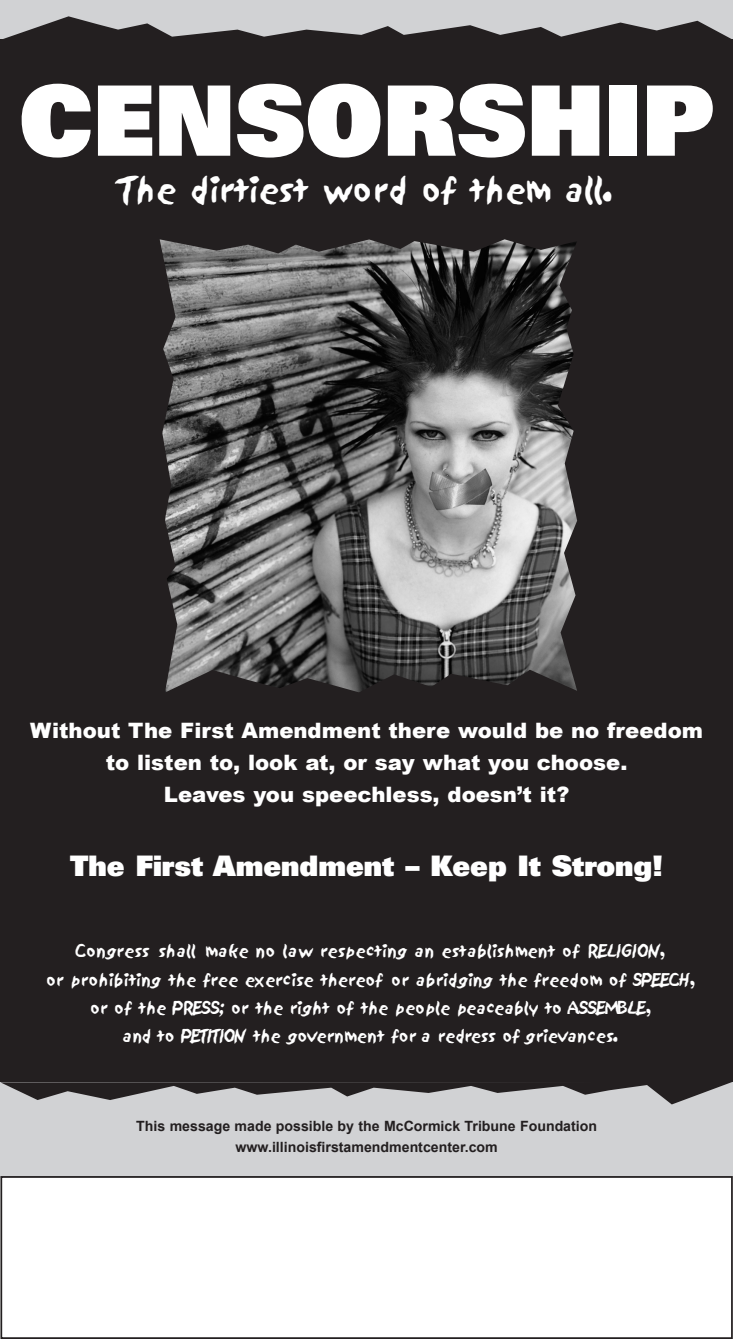
<style>
.page{position:relative;width:733px;height:1339px;background:#fff}
.page>*{position:absolute;margin:0;border:0;box-sizing:border-box;transform-origin:0 0}
.t1{font:900 97.21px "Univers";color:#fff}
.t2{font:31.85px "Sand";letter-spacing:-.035em;color:#fff}
.t3{font:900 28.26px "Univers";color:#fff}
.t4{font:900 21.18px/31.8px "Arial";color:#fff;text-align:center}
.t5{font:15.92px/28.3px "Sand";letter-spacing:-.035em;color:#fff;text-align:center}
.t6{font:700 14.17px/21.2px "Arial";color:#231f20;text-align:center}
</style>
<div class="page">
<div style="left:0;top:0;width:732px;height:1178px;background:#d1d2d4"></div>
<div style="left:0;top:39px;width:732px;height:1043px;background:#231f20"></div>
<svg style="left:3px;top:16px;width:729px;height:23px"></svg>
<svg style="left:0;top:1082px;width:732px;height:22px"></svg>
<div style="left:0;top:1176px;width:732px;height:163px;border:2px solid #231f20"></div>
<img style="left:160px;top:239px;width:417px;height:453px">
<h1 class="t1" style="left:19px;top:86px;width:696px">CENSORSHIP</h1>
<h2 class="t2" style="left:120px;top:170px;width:494px">The dirtiest word of them all.</h2>
<h3 class="t4" style="left:30px;top:714px;width:674px">Without The First Amendment there would be no freedom to listen to, look at, or say what you choose.<br>Leaves you speechless, doesn’t it?</h3>
<h3 class="t3" style="left:70px;top:855px;width:594px">The First Amendment – Keep It Strong!</h3>
<p class="t5" style="left:46px;top:937px;width:650px">Congress shall make no law respecting an establishment of RELIGION,<br>or prohibiting the free exercise thereof or abridging the freedom of SPEECH, or of the PRESS; or the right of the people peaceably to ASSEMBLE,<br>and to PETITION the government for a redress of grievances.</p>
<p class="t6" style="left:136px;top:1115px;width:462px">This message made possible by the McCormick Tribune Foundation www.illinoisfirstamendmentcenter.com</p>
</div>
